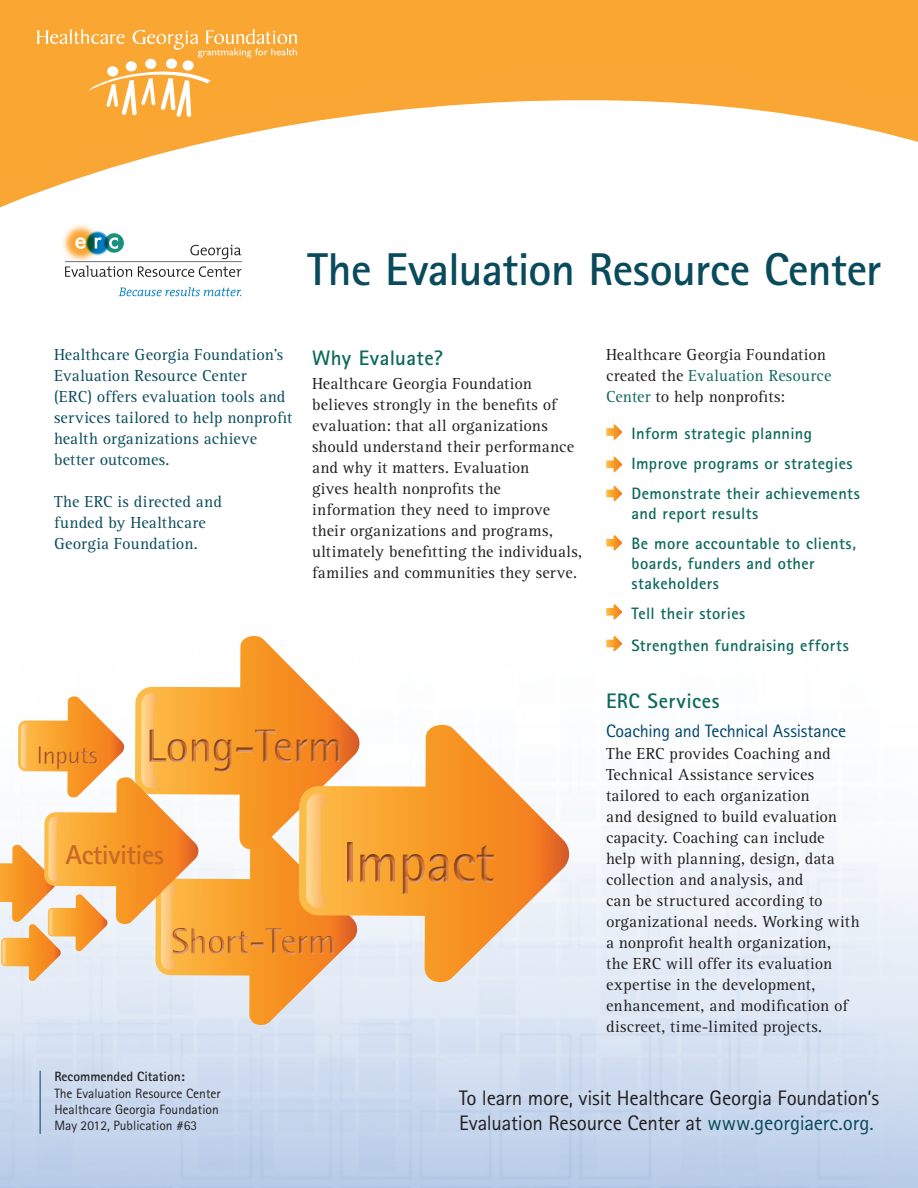
<style>
.page{position:relative;width:918px;height:1188px;background:#fff}
.page>*{position:absolute;margin:0;border:0;box-sizing:border-box;transform-origin:0 0}
.t1{font:700 57.6px "Agfa Rotis Sans Serif";letter-spacing:-.02em;color:#c96828}
.t2{font:700 46.95px "Agfa Rotis Sans Serif";letter-spacing:-.02em;color:#c96828}
.t3{font:700 46.05px "Agfa Rotis Sans Serif";letter-spacing:-.015em;color:#094b5c}
.t4{font:700 37.2px "Agfa Rotis Sans Serif";letter-spacing:-.02em;color:#c96828}
.t5{font:700 27.3px "Agfa Rotis Sans Serif";letter-spacing:-.02em;color:#c96828}
.t6{font:21px/25.2px "Rotis Sans Serif";letter-spacing:-.01em;color:#231f20}
.t7{font:700 21px "Agfa Rotis Sans Serif";letter-spacing:.02em;color:#0d695b}
.t8{font:18px "Agfa Rotis Sans Serif";letter-spacing:-.005em;color:#00446a}
.t9{font:16.5px/21px "Agfa Rotis Serif";letter-spacing:.015em;color:#231f20}
.t10{font:16.5px/21px "Agfa Rotis Serif";letter-spacing:.01em;color:#094b5c}
.t11{font:700 16.5px/30.3px "Agfa Rotis Sans Serif";letter-spacing:.025em;color:#0d695b}
.t12{font:13.5px/16.2px "Agfa Rotis Sans Serif";color:#231f20}
.t13{font:700 13.5px "Agfa Rotis Sans Serif";color:#231f20}
.s1{font-size:25.5px}
.s2{color:#0d695b}
.s3{color:#094b5c}
</style>
<div class="page">
<div style="left:0;top:0;width:918px;height:59px;background:#faa633"></div>
<svg style="left:119px;top:287px;width:122px;height:9px"></svg>
<svg style="left:606px;top:636px;width:16px;height:15px"></svg>
<svg style="left:606px;top:604px;width:16px;height:16px"></svg>
<svg style="left:606px;top:535px;width:16px;height:16px"></svg>
<svg style="left:606px;top:486px;width:16px;height:15px"></svg>
<svg style="left:606px;top:457px;width:16px;height:15px"></svg>
<svg style="left:606px;top:424px;width:16px;height:16px"></svg>
<svg style="left:37px;top:29px;width:88px;height:15px"></svg>
<svg style="left:133px;top:29px;width:164px;height:29px;background:#fab556"></svg>
<svg style="left:0;top:59px;width:918px;height:218px"></svg>
<svg style="left:139px;top:636px;width:178px;height:57px"></svg>
<svg style="left:359px;top:725px;width:212px;height:257px"></svg>
<svg style="left:0;top:693px;width:359px;height:332px"></svg>
<div style="left:164px;top:925px;width:178px;height:37px;background:#fff;opacity:.75"></div>
<div style="left:164px;top:920px;width:178px;height:38px;background:#231f20;opacity:.75"></div>
<div style="left:142px;top:726px;width:206px;height:54px;background:#fff;opacity:.75"></div>
<div style="left:142px;top:721px;width:206px;height:55px;background:#231f20;opacity:.75"></div>
<div style="left:31px;top:738px;width:75px;height:34px;background:#231f20;opacity:.75"></div>
<div style="left:338px;top:834px;width:165px;height:64px;background:#231f20;opacity:.75"></div>
<hr style="left:40px;top:1071px;width:1px;height:63px;background:#00446a">
<h3 class="t3" style="left:308px;top:240px;width:576px">The Evaluation Resource Center</h3>
<p class="t10" style="left:54px;top:345px;width:240px">Healthcare Georgia Foundation’s<br>Evaluation Resource Center<br>(ERC) offers evaluation tools and services tailored to help nonprofit health organizations achieve better outcomes.</p>
<p class="t10" style="left:54px;top:492px;width:169px">The ERC is directed and funded by Healthcare<br>Georgia Foundation.</p>
<p class="t7" style="left:312px;top:345px;width:132px">Why Evaluate?</p>
<p class="t9" style="left:312px;top:374px;width:272px">Healthcare Georgia Foundation believes strongly in the benefits of evaluation: that all organizations should understand their performance and why it matters. Evaluation<br>gives health nonprofits the information they need to improve their organizations and programs, ultimately benefitting the individuals, families and communities they serve.</p>
<h2 class="t2" style="left:37px;top:716px;width:308px"><span class="s1">Inputs</span> Long-Term</h2>
<h3 class="t5" style="left:65px;top:837px;width:100px">Activities</h3>
<h1 class="t1" style="left:342px;top:826px;width:155px">Impact</h1>
<h3 class="t4" style="left:171px;top:918px;width:167px">Short-Term</h3>
<p class="t9" style="left:606px;top:345px;width:227px">Healthcare Georgia Foundation created the <span class="s2">Evaluation Resource<br>Center</span> to help nonprofits:</p>
<p class="t11" style="left:631px;top:418px;width:230px">Inform strategic planning<br>Improve programs or strategies<br>Demonstrate their achievements</p>
<p class="t11" style="left:631px;top:498px;width:226px">and report results<br>Be more accountable to clients,</p>
<p class="t11" style="left:631px;top:553px;width:185px;line-height:19.8px">boards, funders and other stakeholders</p>
<p class="t11" style="left:631px;top:597px;width:219px;line-height:32.1px">Tell their stories<br>Strengthen fundraising efforts</p>
<p class="t7" style="left:606px;top:688px;width:115px">ERC Services</p>
<p class="t8" style="left:606px;top:720px;width:242px">Coaching and Technical Assistance</p>
<p class="t9" style="left:606px;top:744px;width:255px">The ERC provides Coaching and<br>Technical Assistance services tailored to each organization<br>and designed to build evaluation capacity. Coaching can include<br>help with planning, design, data collection and analysis, and<br>can be structured according to organizational needs. Working with a nonprofit health organization,<br>the ERC will offer its evaluation expertise in the development, enhancement, and modification of discreet, time-limited projects.</p>
<p class="t13" style="left:54px;top:1068px;width:132px">Recommended Citation:</p>
<p class="t12" style="left:54px;top:1085px;width:168px">The Evaluation Resource Center<br>Healthcare Georgia Foundation<br>May 2012, Publication #63</p>
<p class="t6" style="left:459px;top:1085px;width:422px">To learn more, visit Healthcare Georgia Foundation’s<br>Evaluation Resource Center at <span class="s3">www.georgiaerc.org.</span></p>
</div>
